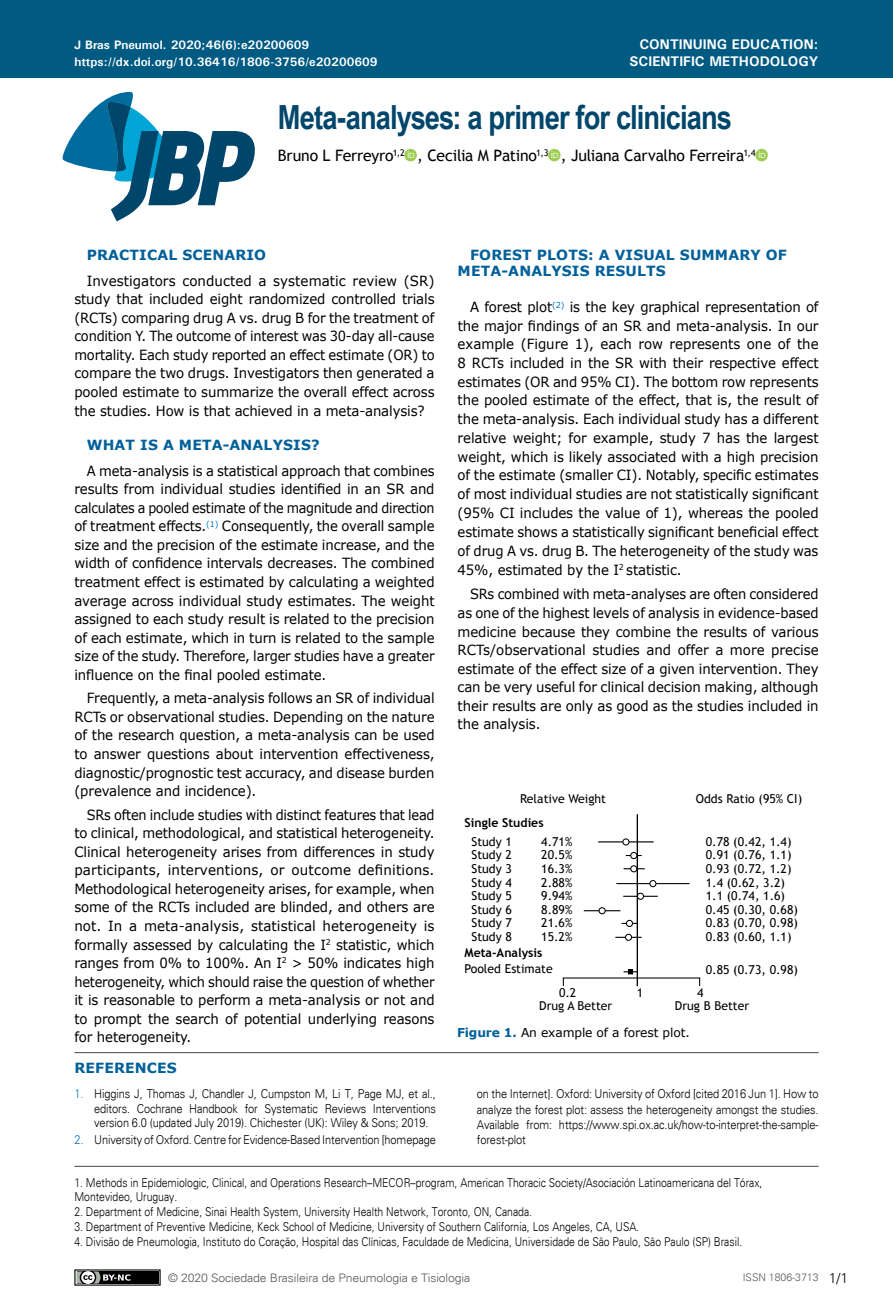
<style>
.page{position:relative;width:893px;height:1315px;background:#fff}
.page>*{position:absolute;margin:0;border:0;box-sizing:border-box;transform-origin:0 0}
.t1{font:700 33.25px "Arial Narrow";letter-spacing:-.025em;color:#00466b}
.t2{font:21px "ID font Regular";color:#9dcc52}
.t3{font:15.75px "Trebuchet MS";letter-spacing:-.015em;color:#000}
.t4{font:14px/18.6px "Verdana";letter-spacing:-.01em;color:#000;text-align:justify;scale:.93 1}
.t5{font:14px/18.6px "Verdana";letter-spacing:-.01em;color:#000;text-align:justify;scale:.94 1}
.t6{font:14px/18.7px "Verdana";letter-spacing:-.01em;color:#000;text-align:justify;scale:.95 1}
.t7{font:14px/18.6px "Verdana";letter-spacing:-.01em;color:#000;text-align:justify;scale:.96 1}
.t8{font:700 14px/16.8px "Verdana";letter-spacing:.01em;color:#01609a}
.t9{font:700 14px/16.8px "Univers";color:#fff;text-align:right}
.t10{font:300 14px "Univers";color:#000}
.t11{font:300 12.25px/14.9px "Univers";color:#000;scale:.85 1}
.t12{font:300 12.25px/15px "Univers";color:#000;text-align:justify;scale:.9 1}
.t13{font:12.25px/13.7px "Trebuchet MS";color:#000;text-align:justify}
.t14{font:700 12.25px "Univers";color:#fff}
.t15{font:12.25px "Verdana";letter-spacing:-.01em;color:#000}
.t16{font:700 12.25px "Trebuchet MS";color:#000}
.t17{font:300 11.72px "Univers";letter-spacing:-.01em;color:#58595b;scale:1.04 1}
.t18{font:300 10.5px "Univers";color:#58595b}
.s1{font-family:"ID font Regular";font-size:21px;color:#9dcc52}
.s2{color:#0072bc}
.s3{font-weight:700;color:#01609a}
</style>
<div class="page">
<div style="left:0;top:0;width:893px;height:78px;background:#005a82"></div>
<svg style="left:62px;top:91px;width:193px;height:130px"></svg>
<div style="left:75px;top:1270px;width:85px;height:15px;background:#000"></div>
<div style="left:74px;top:1269px;width:87px;height:16px;border:1px solid #000"></div>
<svg style="left:74px;top:1269px;width:56px;height:17px"></svg>
<hr style="left:74px;top:1166px;width:745px;height:1px;background:#464547">
<hr style="left:637px;top:814px;width:1px;height:172px;background:#000">
<hr style="left:598px;top:841px;width:56px;height:1px;background:#000">
<hr style="left:616px;top:883px;width:73px;height:1px;background:#000">
<svg style="left:624px;top:868px;width:21px;height:1px"></svg>
<hr style="left:615px;top:936px;width:27px;height:2px;background:#000">
<hr style="left:584px;top:910px;width:36px;height:1px;background:#000">
<hr style="left:623px;top:895px;width:35px;height:1px;background:#000">
<div style="left:622px;top:838px;width:7px;height:7px;border:1px solid #000;border-radius:50%"></div>
<svg style="left:626px;top:852px;width:16px;height:6px"></svg>
<div style="left:630px;top:852px;width:7px;height:7px;border:1px solid #000;border-radius:50%"></div>
<div style="left:631px;top:865px;width:6px;height:7px;background:#fff;border-radius:50%"></div>
<div style="left:630px;top:865px;width:7px;height:7px;border:1px solid #000;border-radius:50%"></div>
<div style="left:649px;top:880px;width:7px;height:7px;border:1px solid #000;border-radius:50%"></div>
<div style="left:637px;top:892px;width:7px;height:8px;border:1px solid #000;border-radius:50%"></div>
<div style="left:599px;top:907px;width:6px;height:7px;background:#fff;border-radius:50%"></div>
<div style="left:598px;top:907px;width:8px;height:7px;border:1px solid #000;border-radius:50%"></div>
<svg style="left:622px;top:920px;width:15px;height:6px"></svg>
<div style="left:626px;top:920px;width:7px;height:7px;border:1px solid #000;border-radius:50%"></div>
<div style="left:625px;top:933px;width:7px;height:8px;border:1px solid #000;border-radius:50%"></div>
<svg style="left:624px;top:969px;width:13px;height:5px"></svg>
<hr style="left:74px;top:1052px;width:745px;height:1px;background:#464547">
<p class="t14" style="left:74px;top:37px;width:236px">J Bras Pneumol. 2020;46(6):e20200609</p>
<p class="t9" style="left:630px;top:36px;width:190px">CONTINUING EDUCATION:<br>SCIENTIFIC METHODOLOGY</p>
<p class="t14" style="left:74px;top:54px;width:305px">https://dx.doi.org/10.36416/1806-3756/e20200609</p>
<h1 class="t1" style="left:278px;top:92px;width:456px">Meta-analyses: a primer for clinicians</h1>
<p class="t3" style="left:278px;top:146px;width:479px">Bruno L Ferreyro<sup>1,2</sup><span class="s1">a</span>, Cecilia M Patino<sup>1,3</sup><span class="s1">a</span>, Juliana Carvalho Ferreira<sup>1,4</sup></p>
<h2 class="t2" style="left:755px;top:144px;width:14px">a</h2>
<p class="t8" style="left:87px;top:246px;width:181px">PRACTICAL SCENARIO</p>
<p class="t7" style="left:74px;top:271px;width:377px;text-indent:12px">Investigators conducted a systematic review (SR) study that included eight randomized controlled trials (RCTs) comparing drug A vs. drug B for the treatment of condition Y. The outcome of interest was 30-day all-cause mortality. Each study reported an effect estimate (OR) to compare the two drugs. Investigators then generated a pooled estimate to summarize the overall effect across the studies. How is that achieved in a meta-analysis?</p>
<p class="t8" style="left:87px;top:436px;width:234px">WHAT IS A META-ANALYSIS?</p>
<p class="t5" style="left:74px;top:461px;width:385px;text-indent:12px">A meta-analysis is a statistical approach that combines results from individual studies identified in an SR and calculates a pooled estimate of the magnitude and direction of treatment effects.<sup>(1)</sup> Consequently, the overall sample size and the precision of the estimate increase, and the width of confidence intervals decreases. The combined treatment effect is estimated by calculating a weighted average across individual study estimates. The weight assigned to each study result is related to the precision of each estimate, which in turn is related to the sample size of the study. Therefore, larger studies have a greater influence on the final pooled estimate.</p>
<p class="t5" style="left:74px;top:689px;width:385px;text-indent:12px">Frequently, a meta-analysis follows an SR of individual RCTs or observational studies. Depending on the nature of the research question, a meta-analysis can be used to answer questions about intervention effectiveness, diagnostic/prognostic test accuracy, and disease burden (prevalence and incidence).</p>
<p class="t4" style="left:74px;top:805px;width:389px;text-indent:12px">SRs often include studies with distinct features that lead to clinical, methodological, and statistical heterogeneity.<br>Clinical heterogeneity arises from differences in study participants, interventions, or outcome definitions.<br>Methodological heterogeneity arises, for example, when some of the RCTs included are blinded, and others are not. In a meta-analysis, statistical heterogeneity is formally assessed by calculating the I<sup>2</sup> statistic, which ranges from 0% to 100%. An I<sup>2</sup> &gt; 50% indicates high heterogeneity, which should raise the question of whether it is reasonable to perform a meta-analysis or not and to prompt the search of potential underlying reasons for heterogeneity.</p>
<p class="t8" style="left:74px;top:1059px;width:104px">REFERENCES</p>
<p class="t12" style="left:94px;top:1087px;width:381px;line-height:14.2px;text-indent:-20px"><span class="s2">1.</span> Higgins J, Thomas J, Chandler J, Cumpston M, Li T, Page MJ, et al., editors. Cochrane Handbook for Systematic Reviews Interventions version 6.0 (updated July 2019). Chichester (UK): Wiley &amp; Sons; 2019.</p>
<p class="t12" style="left:74px;top:1132px;width:403px"><span class="s2">2.</span> University of Oxford. Centre for Evidence-Based Intervention [homepage</p>
<p class="t8" style="left:458px;top:246px;width:331px;text-indent:12px">FOREST PLOTS: A VISUAL SUMMARY OF<br>META-ANALYSIS RESULTS</p>
<p class="t6" style="left:458px;top:298px;width:382px;text-indent:12px">A forest plot<sup>(2)</sup> is the key graphical representation of the major findings of an SR and meta-analysis. In our example (Figure 1), each row represents one of the 8 RCTs included in the SR with their respective effect estimates (OR and 95% CI). The bottom row represents the pooled estimate of the effect, that is, the result of the meta-analysis. Each individual study has a different relative weight; for example, study 7 has the largest weight, which is likely associated with a high precision of the estimate (smaller CI). Notably, specific estimates of most individual studies are not statistically significant (95% CI includes the value of 1), whereas the pooled estimate shows a statistically significant beneficial effect of drug A vs. drug B. The heterogeneity of the study was 45%, estimated by the I<sup>2</sup> statistic.</p>
<p class="t4" style="left:458px;top:584px;width:390px;text-indent:12px">SRs combined with meta-analyses are often considered as one of the highest levels of analysis in evidence-based medicine because they combine the results of various RCTs/observational studies and offer a more precise estimate of the effect size of a given intervention. They can be very useful for clinical decision making, although their results are only as good as the studies included in the analysis.</p>
<p class="t13" style="left:520px;top:792px;width:87px">Relative Weight</p>
<p class="t13" style="left:696px;top:792px;width:108px">Odds Ratio (95% CI)</p>
<p class="t16" style="left:465px;top:815px;width:81px">Single Studies</p>
<p class="t13" style="left:472px;top:835px;width:42px">Study 1<br>Study 2<br>Study 3<br>Study 4<br>Study 5<br>Study 6<br>Study 7<br>Study 8</p>
<p class="t16" style="left:465px;top:945px;width:79px">Meta-Analysis</p>
<p class="t13" style="left:465px;top:962px;width:90px">Pooled Estimate</p>
<p class="t13" style="left:541px;top:835px;width:33px">4.71% 20.5% 16.3% 2.88% 9.94% 8.89% 21.6% 15.2%</p>
<p class="t13" style="left:706px;top:835px;width:94px;text-align:left">0.78 (0.42, 1.4)<br>0.91 (0.76, 1.1)<br>0.93 (0.72, 1.2)<br>1.4 (0.62, 3.2)<br>1.1 (0.74, 1.6)<br>0.45 (0.30, 0.68)<br>0.83 (0.70, 0.98)<br>0.83 (0.60, 1.1)</p>
<p class="t13" style="left:706px;top:963px;width:94px">0.85 (0.73, 0.98)</p>
<p class="t13" style="left:559px;top:985px;width:19px">0.2</p>
<p class="t13" style="left:637px;top:985px;width:8px">1</p>
<p class="t13" style="left:697px;top:985px;width:8px">4</p>
<p class="t13" style="left:539px;top:998px;width:75px">Drug A Better</p>
<p class="t13" style="left:675px;top:998px;width:76px">Drug B Better</p>
<p class="t15" style="left:457px;top:1024px;width:234px"><span class="s3">Figure 1.</span> An example of a forest plot.</p>
<p class="t12" style="left:477px;top:1086px;width:381px">on the Internet]. Oxford: University of Oxford [cited 2016 Jun 1]. How to analyze the forest plot: assess the heterogeneity amongst the studies.<br>Available from: https://www.spi.ox.ac.uk/how-to-interpret-the-sample&shy;forest-plot</p>
<p class="t11" style="left:74px;top:1174px;width:811px">1. Methods in Epidemiologic, Clinical, and Operations Research–MECOR–program, American Thoracic Society/Asociación Latinoamericana del Tórax,<br>Montevideo, Uruguay.</p>
<p class="t11" style="left:74px;top:1204px;width:540px">2. Department of Medicine, Sinai Health System, University Health Network, Toronto, ON, Canada.</p>
<p class="t11" style="left:74px;top:1219px;width:666px">3. Department of Preventive Medicine, Keck School of Medicine, University of Southern California, Los Angeles, CA, USA.</p>
<p class="t11" style="left:74px;top:1233px;width:787px">4. Divisão de Pneumologia, Instituto do Coração, Hospital das Clínicas, Faculdade de Medicina, Universidade de São Paulo, São Paulo (SP) Brasil.</p>
<p class="t17" style="left:168px;top:1270px;width:292px">© 2020 Sociedade Brasileira de Pneumologia e Tisiologia</p>
<p class="t18" style="left:743px;top:1271px;width:77px">ISSN 1806-3713</p>
<p class="t10" style="left:829px;top:1269px;width:21px">1/1</p>
</div>
